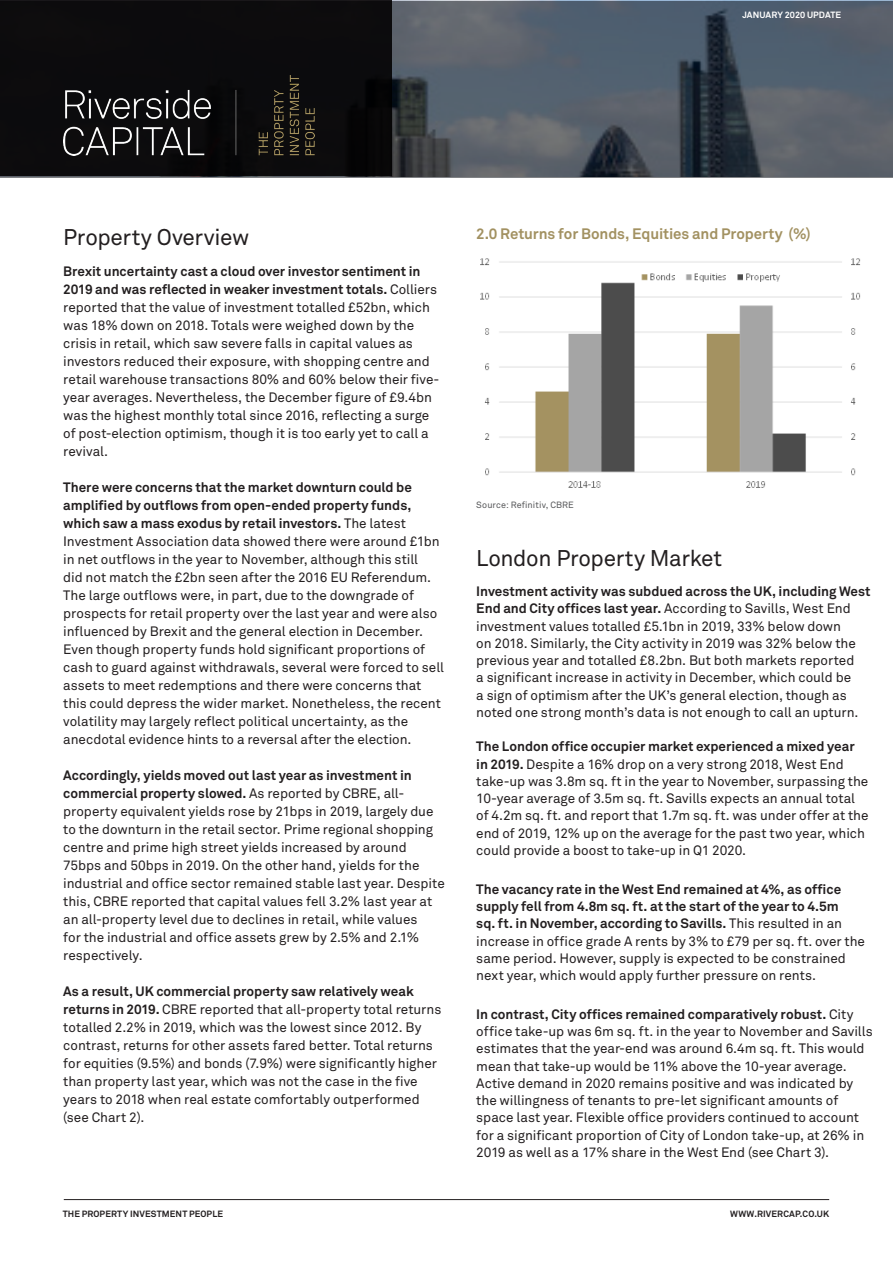
<style>
.page{position:relative;width:893px;height:1263px;background:#fff}
.page>*{position:absolute;margin:0;border:0;box-sizing:border-box;transform-origin:0 0}
.Main_heading{font:22.5px "Akkurat Std";letter-spacing:-.015em;color:#231f20}
.Main_heading-2{font:700 15px "Akkurat Std";letter-spacing:-.005em;color:#a29161}
.Body_copy{font:13.5px/18px "Akkurat Std";color:#231f20}
.t1{font:700 9px "Akkurat Std";letter-spacing:.01em;color:#231f20}
.Main_heading-3{font:9px "Akkurat Std";letter-spacing:.01em;color:#57585a}
.t2{font:700 9px "Akkurat Std";letter-spacing:.005em;color:#fff}
.s1{font-weight:700}
</style>
<div class="page">
<hr style="left:64px;top:1199px;width:765px;height:1px;background:#231f20">
<svg style="left:0;top:1px;width:893px;height:176px;background:#4f5863"></svg>
<div style="left:0;top:0;width:391px;height:176px;background:#0c0b0d"></div>
<img style="left:64px;top:75px;width:250px;height:80px">
<img style="left:480px;top:258px;width:381px;height:230px">
<p class="t2" style="left:742px;top:9px;width:100px">JANUARY 2020 UPDATE</p>
<p class="Main_heading" style="left:63px;top:224px;width:188px">Property Overview</p>
<p class="Body_copy" style="left:63px;top:262px;width:378px"><span class="s1">Brexit uncertainty cast a cloud over investor sentiment in 2019 and was reflected in weaker investment totals.</span> Colliers reported that the value of investment totalled £52bn, which was 18% down on 2018. Totals were weighed down by the crisis in retail, which saw severe falls in capital values as investors reduced their exposure, with shopping centre and retail warehouse transactions 80% and 60% below their five&shy;year averages. Nevertheless, the December figure of £9.4bn was the highest monthly total since 2016, reflecting a surge of post-election optimism, though it is too early yet to call a revival.</p>
<p class="Body_copy" style="left:63px;top:478px;width:378px"><span class="s1">There were concerns that the market downturn could be amplified by outflows from open-ended property funds, which saw a mass exodus by retail investors.</span> The latest Investment Association data showed there were around £1bn in net outflows in the year to November, although this still did not match the £2bn seen after the 2016 EU Referendum.<br>The large outflows were, in part, due to the downgrade of prospects for retail property over the last year and were also influenced by Brexit and the general election in December.</p>
<p class="Body_copy" style="left:63px;top:640px;width:382px">Even though property funds hold significant proportions of cash to guard against withdrawals, several were forced to sell assets to meet redemptions and there were concerns that this could depress the wider market. Nonetheless, the recent volatility may largely reflect political uncertainty, as the anecdotal evidence hints to a reversal after the election.</p>
<p class="Body_copy" style="left:63px;top:766px;width:383px"><span class="s1">Accordingly, yields moved out last year as investment in commercial property slowed.</span> As reported by CBRE, all&shy;property equivalent yields rose by 21bps in 2019, largely due to the downturn in the retail sector. Prime regional shopping centre and prime high street yields increased by around 75bps and 50bps in 2019. On the other hand, yields for the industrial and office sector remained stable last year. Despite this, CBRE reported that capital values fell 3.2% last year at an all-property level due to declines in retail, while values<br>for the industrial and office assets grew by 2.5% and 2.1% respectively.</p>
<p class="Body_copy" style="left:63px;top:982px;width:380px"><span class="s1">As a result, UK commercial property saw relatively weak returns in 2019.</span> CBRE reported that all-property total returns totalled 2.2% in 2019, which was the lowest since 2012. By contrast, returns for other assets fared better. Total returns for equities (9.5%) and bonds (7.9%) were significantly higher than property last year, which was not the case in the five years to 2018 when real estate comfortably outperformed (see Chart 2).</p>
<p class="Main_heading-2" style="left:476px;top:225px;width:336px">2.0 Returns for Bonds, Equities and Property (%)</p>
<p class="Main_heading-3" style="left:476px;top:499px;width:99px">Source: Refinitiv, CBRE</p>
<p class="Main_heading" style="left:476px;top:545px;width:247px">London Property Market</p>
<p class="Body_copy" style="left:476px;top:583px;width:396px;line-height:17.2px"><span class="s1">Investment activity was subdued across the UK, including West End and City offices last year.</span> According to Savills, West End investment values totalled £5.1bn in 2019, 33% below down<br>on 2018. Similarly, the City activity in 2019 was 32% below the previous year and totalled £8.2bn. But both markets reported<br>a significant increase in activity in December, which could be<br>a sign of optimism after the UK’s general election, though as noted one strong month’s data is not enough to call an upturn.</p>
<p class="Body_copy" style="left:476px;top:738px;width:394px;line-height:17.2px"><span class="s1">The London office occupier market experienced a mixed year in 2019.</span> Despite a 16% drop on a very strong 2018, West End take-up was 3.8m sq. ft in the year to November, surpassing the 10-year average of 3.5m sq. ft. Savills expects an annual total of 4.2m sq. ft. and report that 1.7m sq. ft. was under offer at the end of 2019, 12% up on the average for the past two year, which could provide a boost to take-up in Q1 2020.</p>
<p class="Body_copy" style="left:476px;top:880px;width:390px;line-height:17.2px"><span class="s1">The vacancy rate in the West End remained at 4%, as office supply fell from 4.8m sq. ft. at the start of the year to 4.5m<br>sq. ft. in November, according to Savills.</span> This resulted in an increase in office grade A rents by 3% to £79 per sq. ft. over the same period. However, supply is expected to be constrained next year, which would apply further pressure on rents.</p>
<p class="Body_copy" style="left:476px;top:1005px;width:398px;line-height:17.2px"><span class="s1">In contrast, City offices remained comparatively robust.</span> City office take-up was 6m sq. ft. in the year to November and Savills estimates that the year-end was around 6.4m sq. ft. This would mean that take-up would be 11% above the 10-year average.<br>Active demand in 2020 remains positive and was indicated by the willingness of tenants to pre-let significant amounts of space last year. Flexible office providers continued to account for a significant proportion of City of London take-up, at 26% in 2019 as well as a 17% share in the West End (see Chart 3).</p>
<p class="t1" style="left:63px;top:1209px;width:162px">THE PROPERTY INVESTMENT PEOPLE</p>
<p class="t1" style="left:730px;top:1209px;width:100px">WWW.RIVERCAP.CO.UK</p>
</div>
